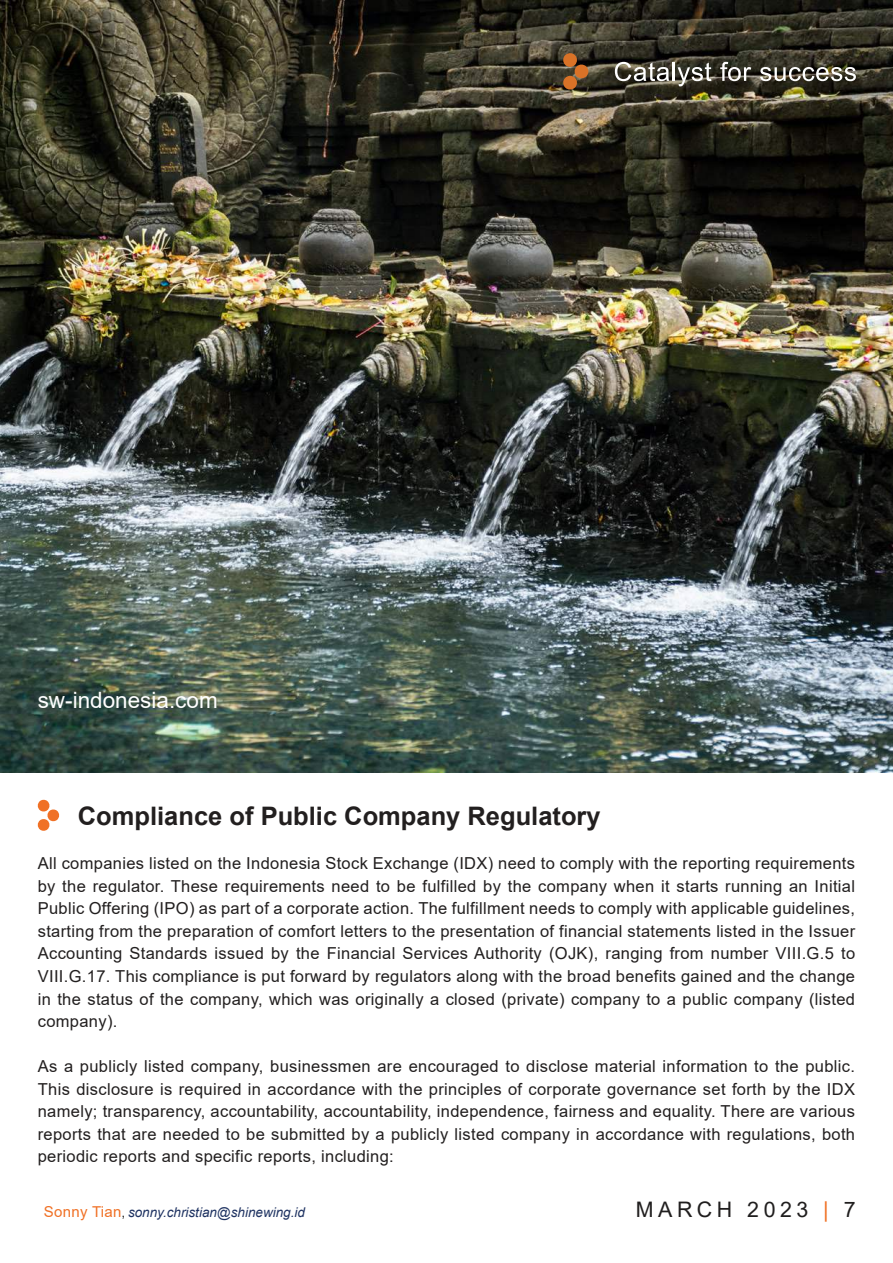
<style>
.page{position:relative;width:893px;height:1263px;background:#fff}
.page>*{position:absolute;margin:0;border:0;box-sizing:border-box;transform-origin:0 0}
.t1{font:700 25.5px "Arial";color:#221f1f}
.t2{font:22.5px "Arial";color:#fff}
.t3{font:21.45px "Arial";letter-spacing:.21em;color:#201e1e}
.t4{font:16.5px/22.5px "Arial";letter-spacing:.02em;color:#221f1f;text-align:justify}
.t5{font:italic 13.5px "Arial";color:#1f3362}
.s1{font-style:normal;font-size:15px;color:#f07126}
.s2{font-family:"Arial Narrow";font-style:normal;color:#020203}
.s3{color:#f07126}
</style>
<div class="page">
<img style="left:0;top:0;width:893px;height:773px">
<svg style="left:37px;top:799px;width:23px;height:32px"></svg>
<svg style="left:615px;top:62px;width:96px;height:24px"></svg>
<svg style="left:720px;top:62px;width:31px;height:19px"></svg>
<svg style="left:760px;top:67px;width:96px;height:14px"></svg>
<svg style="left:562px;top:52px;width:27px;height:38px"></svg>
<h2 class="t2" style="left:38px;top:692px;width:182px">sw-indonesia.com</h2>
<h1 class="t1" style="left:78px;top:806px;width:524px">Compliance of Public Company Regulatory</h1>
<p class="t4" style="left:38px;top:854px;width:819px">All companies listed on the Indonesia Stock Exchange (IDX) need to comply with the reporting requirements by the regulator. These requirements need to be fulfilled by the company when it starts running an Initial Public Offering (IPO) as part of a corporate action. The fulfillment needs to comply with applicable guidelines, starting from the preparation of comfort letters to the presentation of financial statements listed in the Issuer Accounting Standards issued by the Financial Services Authority (OJK), ranging from number VIII.G.5 to VIII.G.17. This compliance is put forward by regulators along with the broad benefits gained and the change in the status of the company, which was originally a closed (private) company to a public company (listed company).</p>
<p class="t4" style="left:38px;top:1056px;width:819px">As a publicly listed company, businessmen are encouraged to disclose material information to the public.<br>This disclosure is required in accordance with the principles of corporate governance set forth by the IDX namely; transparency, accountability, accountability, independence, fairness and equality. There are various reports that are needed to be submitted by a publicly listed company in accordance with regulations, both periodic reports and specific reports, including:</p>
<p class="t5" style="left:44px;top:1207px;width:263px"><span class="s1">Sonny Tian</span><span class="s2">,</span> sonny.christian@shinewing.id</p>
<h3 class="t3" style="left:636px;top:1201px;width:221px">MARCH 2023 <span class="s3">|</span> 7</h3>
</div>
